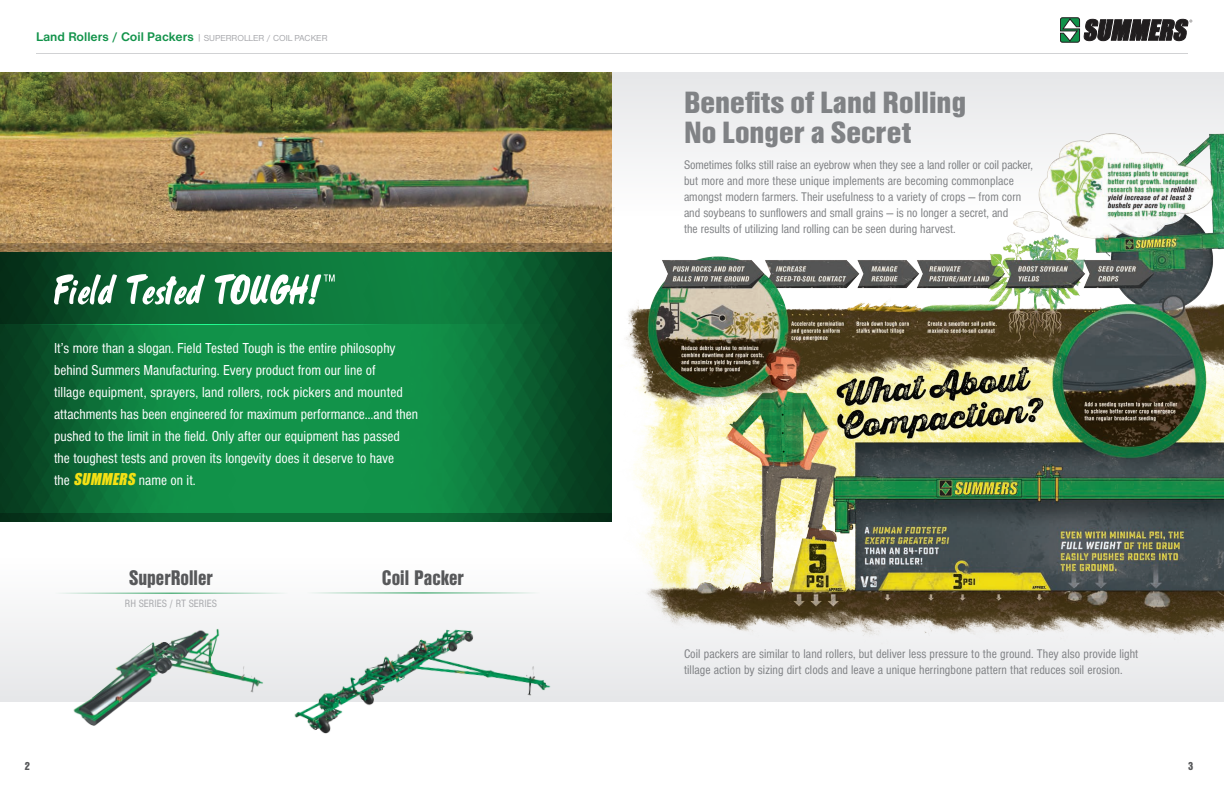
<style>
.page{position:relative;width:1224px;height:792px;background:#fff}
.page>*{position:absolute;margin:0;border:0;box-sizing:border-box;transform-origin:0 0}
.t1{font:32px/30px "Nimbus San TOT Bla Con";color:#808285}
.t2{font:22px "Nimbus San DOT Bla Con";color:#57585a}
.t3{font:15px/22px "Nimbus San DOT Reg Con";color:#fff}
.t4{font:13px/16px "Nimbus San DOT Reg Con";color:#808285}
.t5{font:700 13px "Nimbus San DOT";color:#12934a}
.t6{font:12px "Nimbus San DOT Bla Con";color:#57585a}
.t7{font:11px "Nimbus San DOT Reg Con";color:#a8a9ad}
.s1{font-weight:400;font-size:9px;color:#a8a9ad}
.s2{font-family:"Impact";font-style:italic;color:#f4e014}
</style>
<div class="page">
<hr style="left:36px;top:53px;width:1152px;height:1px;background:#d1d2d4">
<svg style="left:1060px;top:18px;width:132px;height:24px"></svg>
<img style="left:0;top:72px;width:612px;height:171px">
<div style="left:0;top:558px;width:1224px;height:144px;background:linear-gradient(to bottom,#fdfefd,#e6e7e9)"></div>
<img style="left:302px;top:324px;width:310px;height:189px">
<img style="left:0;top:325px;width:302px;height:188px">
<svg style="left:0;top:252px;width:612px;height:72px;background:#0b6432"></svg>
<hr style="left:0;top:324px;width:414px;height:1px;background:#fff">
<svg style="left:54px;top:274px;width:63px;height:31px"></svg>
<svg style="left:127px;top:274px;width:78px;height:31px"></svg>
<svg style="left:215px;top:274px;width:120px;height:30px"></svg>
<hr style="left:54px;top:593px;width:234px;height:1px;background:#12934a">
<svg style="left:0;top:513px;width:612px;height:9px;background:#0a5b2d"></svg>
<svg style="left:0;top:243px;width:612px;height:9px;background:#90734d"></svg>
<hr style="left:306px;top:593px;width:234px;height:1px;background:#12934a">
<img style="left:71px;top:627px;width:195px;height:99px">
<img style="left:284px;top:615px;width:273px;height:119px">
<div style="left:612px;top:72px;width:612px;height:144px;background:#e6e7e9"></div>
<img style="left:612px;top:133px;width:612px;height:540px">
<p class="t5" style="left:36px;top:29px;width:293px">Land Rollers / Coil Packers <span class="s1">| SUPERROLLER / COIL PACKER</span></p>
<p class="t3" style="left:54px;top:338px;width:366px">It’s more than a slogan. Field Tested Tough is the entire philosophy behind Summers Manufacturing. Every product from our line of<br>tillage equipment, sprayers, land rollers, rock pickers and mounted attachments has been engineered for maximum performance…and then pushed to the limit in the field. Only after our equipment has passed the toughest tests and proven its longevity does it deserve to have<br>the <span class="s2">SUMMERS</span> name on it.</p>
<h2 class="t2" style="left:129px;top:565px;width:85px">SuperRoller</h2>
<p class="t7" style="left:125px;top:597px;width:94px">RH SERIES / RT SERIES</p>
<h2 class="t2" style="left:382px;top:565px;width:84px">Coil Packer</h2>
<h1 class="t1" style="left:684px;top:88px;width:284px">Benefits of Land Rolling<br>No Longer a Secret</h1>
<p class="t4" style="left:684px;top:157px;width:351px">Sometimes folks still raise an eyebrow when they see a land roller or coil packer, but more and more these unique implements are becoming commonplace amongst modern farmers. Their usefulness to a variety of crops — from corn and soybeans to sunflowers and small grains — is no longer a secret, and<br>the results of utilizing land rolling can be seen during harvest.</p>
<p class="t4" style="left:684px;top:646px;width:456px">Coil packers are similar to land rollers, but deliver less pressure to the ground. They also provide light tillage action by sizing dirt clods and leave a unique herringbone pattern that reduces soil erosion.</p>
<p class="t6" style="left:25px;top:759px;width:7px">2</p>
<p class="t6" style="left:1188px;top:759px;width:7px">3</p>
</div>
